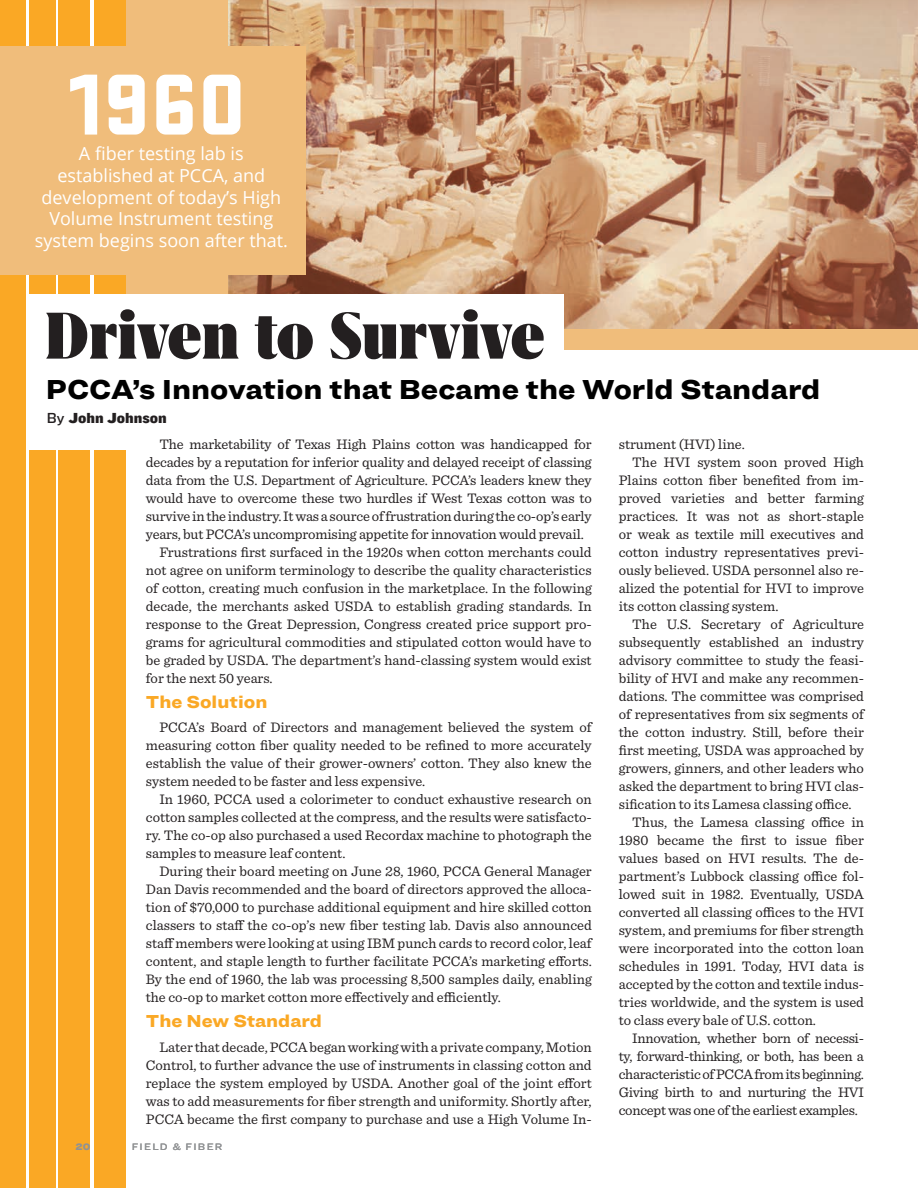
<style>
.page{position:relative;width:918px;height:1188px;background:#fff}
.page>*{position:absolute;margin:0;border:0;box-sizing:border-box;transform-origin:0 0}
.t1{font:900 90px "Stratum 2";color:#fff}
.t2{font:900 76.5px "Grifito M";letter-spacing:-.005em;color:#231f20}
.Ringside_Subhead{font:900 28.5px "Ringside Wide";color:#000}
.Timeline_Item{font:18px/21.6px "Open Sans";color:#fff;text-align:center}
.Ringside_Subhead-2{font:900 18px "Ringside Wide";color:#faa825}
.t3{font:15px "Knockout HTF72 Full Cruiserwt";color:#231f20}
.General_Copy{font:14.4px/18px "Sentinel";color:#231f20;text-align:justify}
.t4{font:500 9.75px "Ringside Wide";letter-spacing:.13em;color:#909294}
.t5{font:900 9.75px "Ringside Wide";color:#909294}
.s1{font-family:"Knockout HTF32 Junior Cruiserwt"}
</style>
<div class="page">
<div style="left:107px;top:0;width:811px;height:350px;background:#f0bd7b"></div>
<img style="left:229px;top:0;width:689px;height:328px">
<div style="left:29px;top:0;width:27px;height:1188px;background:#faa825"></div>
<div style="left:59px;top:0;width:31px;height:1188px;background:#faa825"></div>
<div style="left:94px;top:0;width:31px;height:1188px;background:#faa825"></div>
<div style="left:0;top:0;width:25px;height:1188px;background:#faa825"></div>
<div style="left:27px;top:295px;width:537px;height:155px;background:#fff"></div>
<div style="left:0;top:46px;width:305px;height:229px;background:#f0bd7b"></div>
<p class="t1" style="left:69px;top:39px;width:179px">1960</p>
<p class="Timeline_Item" style="left:35px;top:143px;width:255px">A fiber testing lab is established at PCCA, and development of today’s High<br>Volume Instrument testing system begins soon after that.</p>
<p class="t2" style="left:44px;top:298px;width:502px">Driven to Survive</p>
<p class="Ringside_Subhead" style="left:46px;top:367px;width:776px">PCCA’s Innovation that Became the World Standard</p>
<p class="t3" style="left:47px;top:411px;width:121px"><span class="s1">By</span> John Johnson</p>
<p class="General_Copy" style="left:146px;top:434px;width:447px;text-indent:14px">The marketability of Texas High Plains cotton was handicapped for decades by a reputation for inferior quality and delayed receipt of classing data from the U.S. Department of Agriculture. PCCA’s leaders knew they would have to overcome these two hurdles if West Texas cotton was to survive in the industry. It was a source of frustration during the co-op’s early years, but PCCA’s uncompromising appetite for innovation would prevail.</p>
<p class="General_Copy" style="left:146px;top:542px;width:447px;text-indent:14px">Frustrations first surfaced in the 1920s when cotton merchants could not agree on uniform terminology to describe the quality characteristics of cotton, creating much confusion in the marketplace. In the following decade, the merchants asked USDA to establish grading standards. In response to the Great Depression, Congress created price support pro&shy;grams for agricultural commodities and stipulated cotton would have to be graded by USDA. The department’s hand-classing system would exist for the next 50 years.</p>
<p class="Ringside_Subhead-2" style="left:146px;top:688px;width:123px">The Solution</p>
<p class="General_Copy" style="left:146px;top:718px;width:447px;text-indent:14px">PCCA’s Board of Directors and management believed the system of measuring cotton fiber quality needed to be refined to more accurately establish the value of their grower-owners’ cotton. They also knew the system needed to be faster and less expensive.</p>
<p class="General_Copy" style="left:146px;top:790px;width:447px;text-indent:14px">In 1960, PCCA used a colorimeter to conduct exhaustive research on cotton samples collected at the compress, and the results were satisfacto&shy;ry. The co-op also purchased a used Recordax machine to photograph the samples to measure leaf content.</p>
<p class="General_Copy" style="left:146px;top:862px;width:447px;text-indent:14px">During their board meeting on June 28, 1960, PCCA General Manager Dan Davis recommended and the board of directors approved the alloca&shy;tion of $70,000 to purchase additional equipment and hire skilled cotton classers to staff the co-op’s new fiber testing lab. Davis also announced staff members were looking at using IBM punch cards to record color, leaf content, and staple length to further facilitate PCCA’s marketing efforts.<br>By the end of 1960, the lab was processing 8,500 samples daily, enabling the co-op to market cotton more effectively and efficiently.</p>
<p class="Ringside_Subhead-2" style="left:146px;top:1007px;width:178px">The New Standard</p>
<p class="General_Copy" style="left:146px;top:1037px;width:447px;text-indent:14px">Later that decade, PCCA began working with a private company, Motion Control, to further advance the use of instruments in classing cotton and replace the system employed by USDA. Another goal of the joint effort was to add measurements for fiber strength and uniformity. Shortly after, PCCA became the first company to purchase and use a High Volume In-</p>
<p class="t5" style="left:76px;top:1140px;width:16px">20</p>
<p class="t4" style="left:132px;top:1140px;width:92px">FIELD &amp; FIBER</p>
<p class="General_Copy" style="left:619px;top:434px;width:128px">strument (HVI) line.</p>
<p class="General_Copy" style="left:619px;top:452px;width:247px;text-indent:14px">The HVI system soon proved High Plains cotton fiber benefited from im&shy;proved varieties and better farming practices. It was not as short-staple or weak as textile mill executives and cotton industry representatives previ&shy;ously believed. USDA personnel also re&shy;alized the potential for HVI to improve its cotton classing system.</p>
<p class="General_Copy" style="left:619px;top:614px;width:247px;text-indent:14px">The U.S. Secretary of Agriculture subsequently established an industry advisory committee to study the feasi&shy;bility of HVI and make any recommen&shy;dations. The committee was comprised of representatives from six segments of the cotton industry. Still, before their first meeting, USDA was approached by growers, ginners, and other leaders who asked the department to bring HVI clas&shy;sification to its Lamesa classing office.</p>
<p class="General_Copy" style="left:619px;top:812px;width:247px;text-indent:14px">Thus, the Lamesa classing office in 1980 became the first to issue fiber values based on HVI results. The de&shy;partment’s Lubbock classing office fol&shy;lowed suit in 1982. Eventually, USDA converted all classing offices to the HVI system, and premiums for fiber strength were incorporated into the cotton loan schedules in 1991. Today, HVI data is accepted by the cotton and textile indus&shy;tries worldwide, and the system is used to class every bale of U.S. cotton.</p>
<p class="General_Copy" style="left:619px;top:1028px;width:247px;text-indent:14px">Innovation, whether born of necessi&shy;ty, forward-thinking, or both, has been a characteristic of PCCA from its beginning.<br>Giving birth to and nurturing the HVI concept was one of the earliest examples.</p>
</div>
